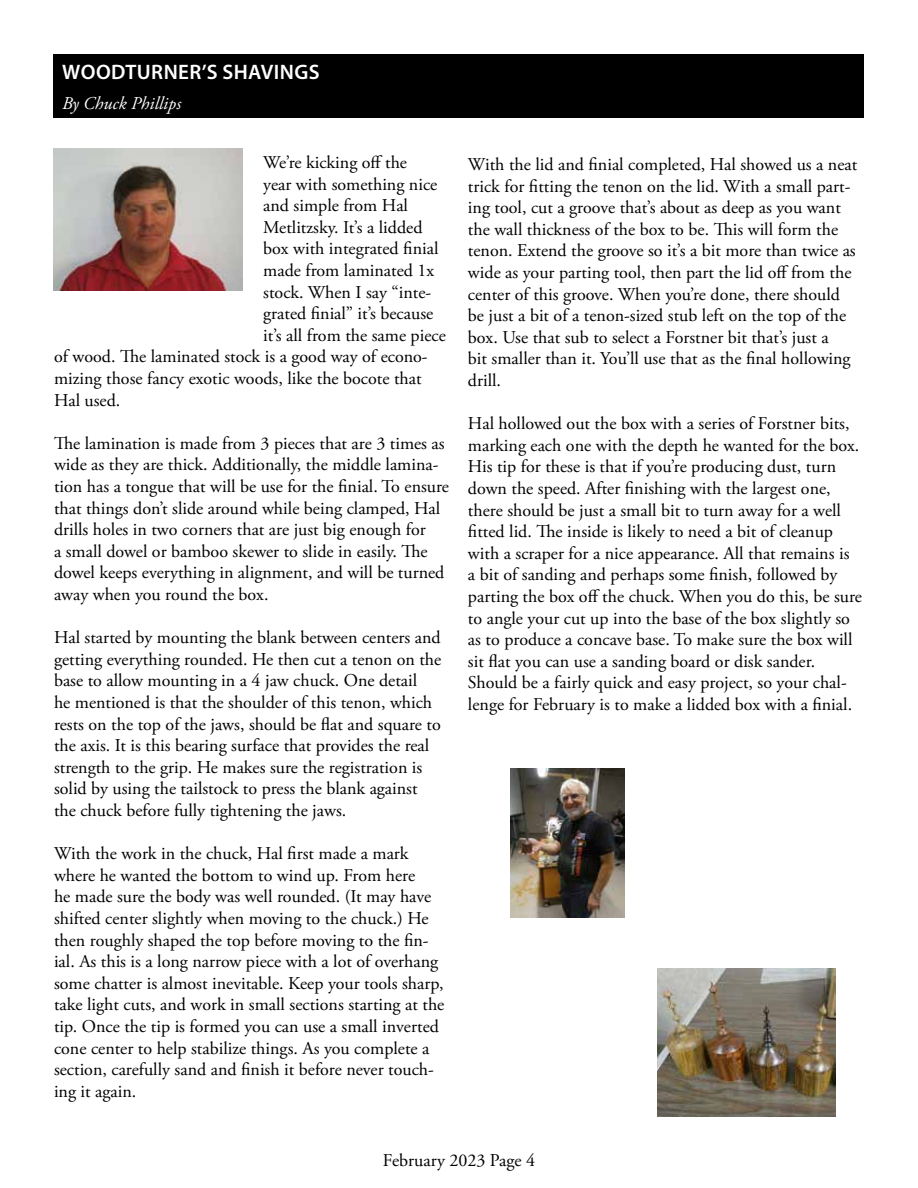
<style>
.page{position:relative;width:918px;height:1188px;background:#fff}
.page>*{position:absolute;margin:0;border:0;box-sizing:border-box;transform-origin:0 0}
.t1{font:600 21px "Myriad Pro";letter-spacing:.02em;color:#fff}
.t2{font:18px/21.6px "Adobe Garamond Pro";color:#000}
.t3{font:italic 18px "Adobe Garamond Pro";color:#fff}
</style>
<div class="page">
<div style="left:53px;top:54px;width:810px;height:64px;background:#000"></div>
<img style="left:53px;top:148px;width:190px;height:143px">
<img style="left:510px;top:768px;width:114px;height:150px">
<img style="left:657px;top:969px;width:179px;height:148px">
<p class="t1" style="left:62px;top:58px;width:259px">WOODTURNER’S SHAVINGS</p>
<p class="t3" style="left:62px;top:92px;width:120px">By Chuck Phillips</p>
<p class="t2" style="left:263px;top:152px;width:145px">We’re kicking off the</p>
<p class="t2" style="left:263px;top:174px;width:176px">year with something nice</p>
<p class="t2" style="left:263px;top:195px;width:146px">and simple from Hal</p>
<p class="t2" style="left:263px;top:217px;width:161px">Metlitzsky. It’s a lidded</p>
<p class="t2" style="left:263px;top:239px;width:177px">box with integrated finial</p>
<p class="t2" style="left:263px;top:260px;width:173px">made from laminated 1x</p>
<p class="t2" style="left:263px;top:282px;width:170px">stock. When I say “inte-</p>
<p class="t2" style="left:263px;top:303px;width:172px">grated finial” it’s because</p>
<p class="t2" style="left:263px;top:325px;width:184px">it’s all from the same piece</p>
<p class="t2" style="left:54px;top:347px;width:375px">of wood. The laminated stock is a good way of econo-</p>
<p class="t2" style="left:54px;top:368px;width:369px">mizing those fancy exotic woods, like the bocote that</p>
<p class="t2" style="left:54px;top:390px;width:68px">Hal used.</p>
<p class="t2" style="left:54px;top:433px;width:397px">The lamination is made from 3 pieces that are 3 times as wide as they are thick. Additionally, the middle lamina&shy;tion has a tongue that will be use for the finial. To ensure that things don’t slide around while being clamped, Hal drills holes in two corners that are just big enough for<br>a small dowel or bamboo skewer to slide in easily. The dowel keeps everything in alignment, and will be turned away when you round the box.</p>
<p class="t2" style="left:54px;top:627px;width:389px">Hal started by mounting the blank between centers and getting everything rounded. He then cut a tenon on the base to allow mounting in a 4 jaw chuck. One detail<br>he mentioned is that the shoulder of this tenon, which rests on the top of the jaws, should be flat and square to the axis. It is this bearing surface that provides the real strength to the grip. He makes sure the registration is solid by using the tailstock to press the blank against the chuck before fully tightening the jaws.</p>
<p class="t2" style="left:54px;top:843px;width:392px">With the work in the chuck, Hal first made a mark where he wanted the bottom to wind up. From here<br>he made sure the body was well rounded. (It may have shifted center slightly when moving to the chuck.) He then roughly shaped the top before moving to the fin&shy;ial. As this is a long narrow piece with a lot of overhang some chatter is almost inevitable. Keep your tools sharp, take light cuts, and work in small sections starting at the tip. Once the tip is formed you can use a small inverted cone center to help stabilize things. As you complete a section, carefully sand and finish it before never touch&shy;ing it again.</p>
<p class="t2" style="left:468px;top:154px;width:391px">With the lid and finial completed, Hal showed us a neat trick for fitting the tenon on the lid. With a small part&shy;ing tool, cut a groove that’s about as deep as you want the wall thickness of the box to be. This will form the tenon. Extend the groove so it’s a bit more than twice as wide as your parting tool, then part the lid off from the center of this groove. When you’re done, there should be just a bit of a tenon-sized stub left on the top of the box. Use that sub to select a Forstner bit that’s just a<br>bit smaller than it. You’ll use that as the final hollowing drill.</p>
<p class="t2" style="left:468px;top:413px;width:396px">Hal hollowed out the box with a series of Forstner bits, marking each one with the depth he wanted for the box.<br>His tip for these is that if you’re producing dust, turn down the speed. After finishing with the largest one, there should be just a small bit to turn away for a well fitted lid. The inside is likely to need a bit of cleanup with a scraper for a nice appearance. All that remains is<br>a bit of sanding and perhaps some finish, followed by parting the box off the chuck. When you do this, be sure to angle your cut up into the base of the box slightly so as to produce a concave base. To make sure the box will sit flat you can use a sanding board or disk sander.<br>Should be a fairly quick and easy project, so your chal&shy;lenge for February is to make a lidded box with a finial.</p>
<p class="t2" style="left:383px;top:1150px;width:154px">February 2023 Page 4</p>
</div>
